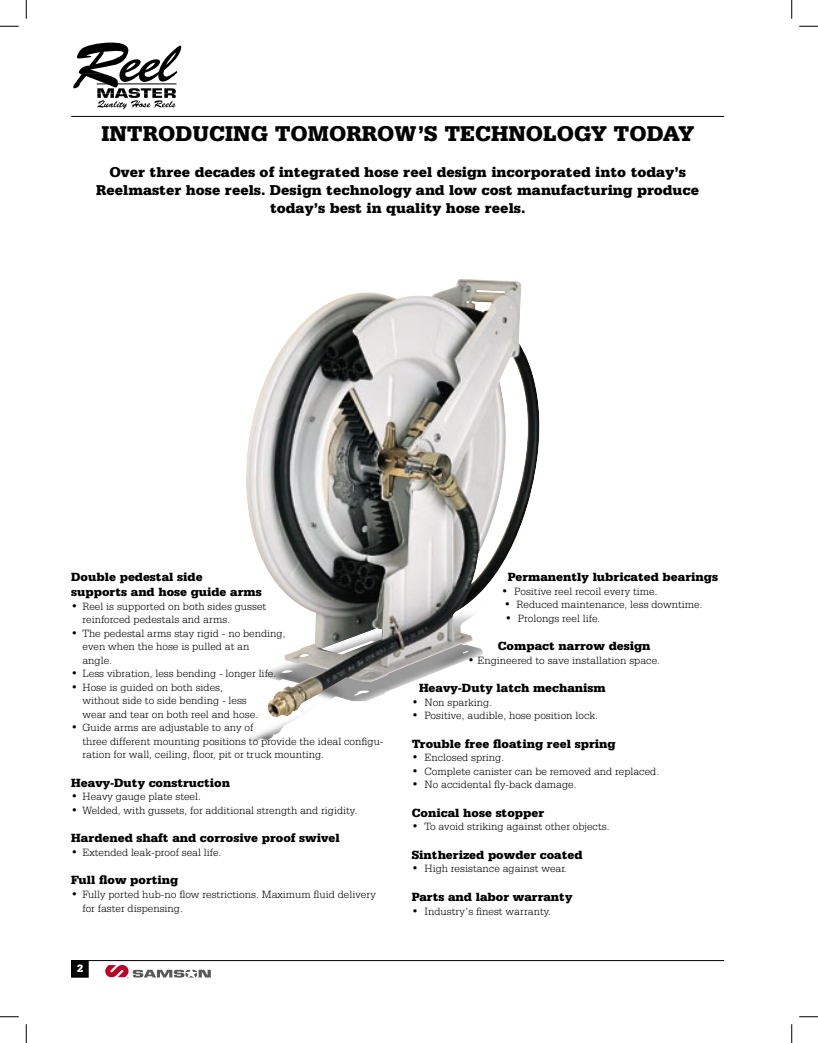
<style>
.page{position:relative;width:818px;height:1043px;background:#fff}
.page>*{position:absolute;margin:0;border:0;box-sizing:border-box;transform-origin:0 0}
.t1{font:900 22.5px "Serifa BT";color:#000}
.t2{font:900 15px/18px "Serifa BT";color:#000;text-align:center}
.t3{font:900 12.5px/15px "Serifa BT";color:#000}
.t4{font:300 11.25px/13.5px "Serifa BT";color:#000}
.t5{font:900 11.25px "Serifa BT";color:#fff}
.s1{font-weight:700}
</style>
<div class="page">
<hr style="left:71px;top:960px;width:653px;height:1px;background:#000">
<div style="left:72px;top:960px;width:16px;height:17px;background:#000"></div>
<div style="left:71px;top:960px;width:17px;height:17px;border:1px solid #000"></div>
<hr style="left:71px;top:116px;width:653px;height:1px;background:#000">
<svg style="left:73px;top:43px;width:108px;height:66px"></svg>
<img style="left:250px;top:720px;width:44px;height:21px">
<img style="left:246px;top:279px;width:294px;height:441px">
<svg style="left:105px;top:965px;width:106px;height:13px"></svg>
<svg style="left:0;top:25px;width:19px;height:2px"></svg>
<svg style="left:799px;top:25px;width:19px;height:2px"></svg>
<svg style="left:0;top:1016px;width:19px;height:1px"></svg>
<svg style="left:799px;top:1016px;width:19px;height:1px"></svg>
<svg style="left:25px;top:0;width:2px;height:19px"></svg>
<svg style="left:25px;top:1024px;width:2px;height:18px"></svg>
<svg style="left:791px;top:0;width:1px;height:19px"></svg>
<svg style="left:791px;top:1024px;width:1px;height:18px"></svg>
<h1 class="t1" style="left:101px;top:119px;width:594px">INTRODUCING TOMORROW’S TECHNOLOGY TODAY</h1>
<h2 class="t2" style="left:96px;top:162px;width:604px">Over three decades of integrated hose reel design incorporated into today’s<br>Reelmaster hose reels. Design technology and low cost manufacturing produce today’s best in quality hose reels.</h2>
<p class="t3" style="left:71px;top:569px;width:192px">Double pedestal side<br>supports and hose guide arms</p>
<p class="t4" style="left:82px;top:599px;width:185px;text-indent:-11px">• Reel is supported on both sides gusset reinforced pedestals and arms.</p>
<p class="t4" style="left:82px;top:626px;width:204px;text-indent:-11px"><span class="s1">•</span> The pedestal arms stay rigid - no bending, even when the hose is pulled at an<br>angle.</p>
<p class="t4" style="left:71px;top:667px;width:206px"><span class="s1">•</span> Less vibration, less bending - longer life.</p>
<p class="t4" style="left:82px;top:680px;width:177px;text-indent:-11px"><span class="s1">•</span> Hose is guided on both sides, without side to side bending - less wear and tear on both reel and hose.</p>
<p class="t4" style="left:82px;top:721px;width:302px;text-indent:-11px"><span class="s1">•</span> Guide arms are adjustable to any of<br>three different mounting positions to provide the ideal configu&shy;ration for wall, ceiling, floor, pit or truck mounting.</p>
<p class="t3" style="left:71px;top:775px;width:160px">Heavy-Duty construction</p>
<p class="t4" style="left:71px;top:790px;width:131px"><span class="s1">•</span> Heavy gauge plate steel.</p>
<p class="t4" style="left:71px;top:803px;width:287px"><span class="s1">•</span> Welded, with gussets, for additional strength and rigidity.</p>
<p class="t3" style="left:71px;top:830px;width:270px">Hardened shaft and corrosive proof swivel</p>
<p class="t4" style="left:71px;top:845px;width:152px"><span class="s1">•</span> Extended leak-proof seal life.</p>
<p class="t3" style="left:71px;top:872px;width:109px">Full flow porting</p>
<p class="t4" style="left:82px;top:887px;width:295px;text-indent:-11px"><span class="s1">•</span> Fully ported hub-no flow restrictions. Maximum fluid delivery for faster dispensing.</p>
<p class="t5" style="left:77px;top:961px;width:8px">2</p>
<p class="t3" style="left:508px;top:569px;width:212px">Permanently lubricated bearings</p>
<p class="t4" style="left:501px;top:584px;width:157px"><span class="s1">•</span> Positive reel recoil every time.</p>
<p class="t4" style="left:504px;top:598px;width:200px"><span class="s1">•</span> Reduced maintenance, less downtime.</p>
<p class="t4" style="left:505px;top:611px;width:97px"><span class="s1">•</span> Prolongs reel life.</p>
<p class="t3" style="left:498px;top:638px;width:154px">Compact narrow design</p>
<p class="t4" style="left:468px;top:653px;width:194px"><span class="s1">•</span> Engineered to save installation space.</p>
<p class="t3" style="left:419px;top:680px;width:188px">Heavy-Duty latch mechanism</p>
<p class="t4" style="left:412px;top:695px;width:82px"><span class="s1">•</span> Non sparking.</p>
<p class="t4" style="left:412px;top:709px;width:188px"><span class="s1">•</span> Positive, audible, hose position lock.</p>
<p class="t3" style="left:412px;top:736px;width:205px">Trouble free floating reel spring</p>
<p class="t4" style="left:412px;top:751px;width:94px"><span class="s1">•</span> Enclosed spring.</p>
<p class="t4" style="left:412px;top:764px;width:249px"><span class="s1">•</span> Complete canister can be removed and replaced.</p>
<p class="t4" style="left:412px;top:778px;width:166px"><span class="s1">•</span> No accidental fly-back damage.</p>
<p class="t3" style="left:412px;top:805px;width:134px">Conical hose stopper</p>
<p class="t4" style="left:412px;top:820px;width:199px"><span class="s1">•</span> To avoid striking against other objects.</p>
<p class="t3" style="left:412px;top:847px;width:172px">Sintherized powder coated</p>
<p class="t4" style="left:412px;top:862px;width:157px"><span class="s1">•</span> High resistance against wear.</p>
<p class="t3" style="left:412px;top:889px;width:162px">Parts and labor warranty</p>
<p class="t4" style="left:412px;top:904px;width:141px"><span class="s1">•</span> Industry’s finest warranty.</p>
</div>
